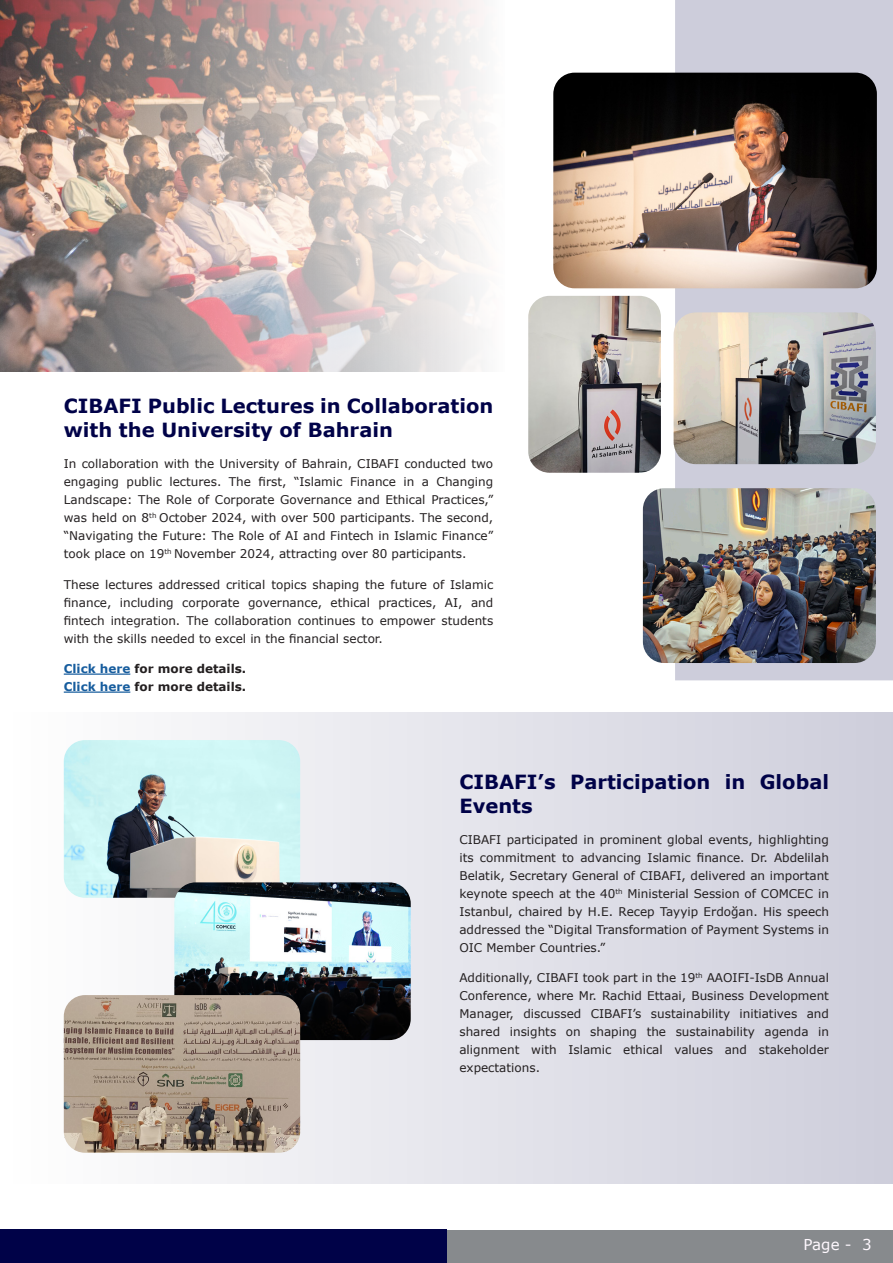
<style>
.page{position:relative;width:893px;height:1263px;background:#fff}
.page>*{position:absolute;margin:0;border:0;box-sizing:border-box;transform-origin:0 0}
.t1{font:700 19.5px/24px "Verdana";color:#000248}
.t2{font:15px "Verdana";color:#fff9ff}
.t3{font:12px/18px "Verdana";color:#231f20}
.t4{font:700 12px "Verdana";color:#231f20}
.t5{font:7.05px "Verdana";color:#231f20}
.s1{color:#175d9e}
</style>
<div class="page">
<div style="left:440px;top:1229px;width:453px;height:34px;background:#878a8d"></div>
<div style="left:0;top:1229px;width:446px;height:34px;background:#000248"></div>
<div style="left:0;top:712px;width:893px;height:471px;background:linear-gradient(to right,#fff,#cecedb)"></div>
<img style="left:0;top:0;width:483px;height:371px">
<hr style="left:64px;top:673px;width:66px;height:2px;background:#175d9e">
<hr style="left:64px;top:691px;width:66px;height:2px;background:#175d9e">
<div style="left:675px;top:0;width:218px;height:680px;background:#cdcddb"></div>
<img style="left:553px;top:73px;width:324px;height:215px">
<img style="left:674px;top:312px;width:202px;height:152px">
<img style="left:528px;top:296px;width:133px;height:177px">
<img style="left:643px;top:488px;width:233px;height:175px">
<img style="left:64px;top:740px;width:236px;height:158px">
<img style="left:174px;top:882px;width:237px;height:158px">
<img style="left:64px;top:995px;width:236px;height:158px">
<p class="t1" style="left:64px;top:393px;width:431px">CIBAFI Public Lectures in Collaboration with the University of Bahrain</p>
<p class="t3" style="left:64px;top:454px;width:431px;text-align:right">In collaboration with the University of Bahrain, CIBAFI conducted two<br>Changing</p>
<p class="t3" style="left:259px;top:472px;width:29px">first,</p>
<p class="t3" style="left:127px;top:472px;width:37px">public</p>
<p class="t3" style="left:169px;top:472px;width:53px">lectures.</p>
<p class="t3" style="left:229px;top:472px;width:24px">The</p>
<p class="t3" style="left:294px;top:472px;width:50px">“Islamic</p>
<p class="t3" style="left:64px;top:472px;width:57px">engaging</p>
<p class="t3" style="left:350px;top:472px;width:47px">Finance</p>
<p class="t3" style="left:404px;top:472px;width:12px">in</p>
<p class="t3" style="left:422px;top:472px;width:9px">a</p>
<p class="t3" style="left:198px;top:490px;width:13px">of</p>
<p class="t3" style="left:64px;top:490px;width:70px">Landscape:</p>
<p class="t3" style="left:138px;top:490px;width:24px">The</p>
<p class="t3" style="left:166px;top:490px;width:27px">Role</p>
<p class="t3" style="left:358px;top:490px;width:24px">and</p>
<p class="t3" style="left:215px;top:490px;width:61px">Corporate</p>
<p class="t3" style="left:280px;top:490px;width:73px">Governance</p>
<p class="t3" style="left:386px;top:490px;width:41px">Ethical</p>
<p class="t3" style="left:431px;top:490px;width:63px">Practices “,</p>
<p class="t5" style="left:149px;top:510px;width:9px">th</p>
<p class="t3" style="left:159px;top:508px;width:336px">October 2024, with over 500 participants. The second,</p>
<p class="t3" style="left:64px;top:508px;width:87px">was held on 8</p>
<p class="t3" style="left:64px;top:526px;width:431px">“Navigating the Future: The Role of AI and Fintech in Islamic Finance“</p>
<p class="t3" style="left:174px;top:544px;width:294px">November 2024, attracting over 80 participants.</p>
<p class="t5" style="left:164px;top:546px;width:9px">th</p>
<p class="t3" style="left:64px;top:544px;width:102px">took place on 19</p>
<p class="t3" style="left:391px;top:575px;width:38px">future</p>
<p class="t3" style="left:433px;top:575px;width:13px">of</p>
<p class="t3" style="left:64px;top:575px;width:37px">These</p>
<p class="t3" style="left:105px;top:575px;width:49px">lectures</p>
<p class="t3" style="left:159px;top:575px;width:63px">addressed</p>
<p class="t3" style="left:226px;top:575px;width:41px">critical</p>
<p class="t3" style="left:312px;top:575px;width:48px">shaping</p>
<p class="t3" style="left:365px;top:575px;width:21px">the</p>
<p class="t3" style="left:450px;top:575px;width:45px">Islamic</p>
<p class="t3" style="left:271px;top:575px;width:37px">topics</p>
<p class="t3" style="left:64px;top:593px;width:49px">finance,</p>
<p class="t3" style="left:120px;top:593px;width:55px">including</p>
<p class="t3" style="left:182px;top:593px;width:59px">corporate</p>
<p class="t3" style="left:248px;top:593px;width:76px">governance,</p>
<p class="t3" style="left:331px;top:593px;width:41px">ethical</p>
<p class="t3" style="left:379px;top:593px;width:59px">practices,</p>
<p class="t3" style="left:445px;top:593px;width:19px">AI,</p>
<p class="t3" style="left:471px;top:593px;width:24px">and</p>
<p class="t3" style="left:64px;top:611px;width:320px">fintech<br>with the skills needed to excel in the financial sector.</p>
<p class="t4" style="left:64px;top:660px;width:184px"><span class="s1">Click here</span> for more details.</p>
<p class="t4" style="left:64px;top:678px;width:184px"><span class="s1">Click here</span> for more details.</p>
<p class="t3" style="left:186px;top:611px;width:24px">The</p>
<p class="t3" style="left:215px;top:611px;width:79px">collaboration</p>
<p class="t3" style="left:441px;top:611px;width:53px">students</p>
<p class="t3" style="left:111px;top:611px;width:71px">integration.</p>
<p class="t3" style="left:298px;top:611px;width:59px">continues</p>
<p class="t3" style="left:362px;top:611px;width:14px">to</p>
<p class="t3" style="left:380px;top:611px;width:57px">empower</p>
<p class="t1" style="left:459px;top:769px;width:98px">CIBAFI s’<br>Events</p>
<p class="t1" style="left:570px;top:769px;width:142px">Participation</p>
<p class="t1" style="left:725px;top:769px;width:22px">in</p>
<p class="t1" style="left:760px;top:769px;width:71px">Global</p>
<p class="t3" style="left:507px;top:830px;width:73px">participated</p>
<p class="t3" style="left:667px;top:830px;width:38px">global</p>
<p class="t3" style="left:758px;top:830px;width:72px">highlighting</p>
<p class="t3" style="left:459px;top:830px;width:43px">CIBAFI</p>
<p class="t3" style="left:583px;top:830px;width:12px">in</p>
<p class="t3" style="left:600px;top:830px;width:63px">prominent</p>
<p class="t3" style="left:709px;top:830px;width:46px">events,</p>
<p class="t3" style="left:697px;top:848px;width:49px">finance.</p>
<p class="t3" style="left:580px;top:848px;width:62px">advancing</p>
<p class="t3" style="left:648px;top:848px;width:45px">Islamic</p>
<p class="t3" style="left:774px;top:848px;width:56px">Abdelilah</p>
<p class="t3" style="left:459px;top:848px;width:16px">its</p>
<p class="t3" style="left:459px;top:866px;width:371px">Belatik, Secretary General of CIBAFI, delivered an important</p>
<p class="t3" style="left:627px;top:884px;width:203px">Ministerial Session of COMCEC in</p>
<p class="t3" style="left:480px;top:848px;width:78px">commitment</p>
<p class="t3" style="left:751px;top:848px;width:19px">Dr.</p>
<p class="t3" style="left:562px;top:848px;width:14px">to</p>
<p class="t5" style="left:615px;top:886px;width:9px">th</p>
<p class="t3" style="left:459px;top:884px;width:157px">keynote speech at the 40</p>
<p class="t3" style="left:704px;top:902px;width:56px">Erdoğan.</p>
<p class="t3" style="left:459px;top:902px;width:371px">Istanbul,<br>addressed the “Digital Transformation of Payment Systems in<br>OIC Member Countries “.</p>
<p class="t3" style="left:707px;top:969px;width:124px">AAOIFI-IsDB Annual</p>
<p class="t3" style="left:518px;top:902px;width:46px">chaired</p>
<p class="t3" style="left:568px;top:902px;width:16px">by</p>
<p class="t3" style="left:787px;top:902px;width:43px">speech</p>
<p class="t3" style="left:660px;top:902px;width:40px">Tayyip</p>
<p class="t3" style="left:763px;top:902px;width:20px">His</p>
<p class="t3" style="left:588px;top:902px;width:27px">H E. .</p>
<p class="t3" style="left:619px;top:902px;width:38px">Recep</p>
<p class="t5" style="left:695px;top:971px;width:9px">th</p>
<p class="t3" style="left:459px;top:969px;width:238px">Additionally, CIBAFI took part in the 19</p>
<p class="t3" style="left:459px;top:987px;width:371px">Conference, where Mr. Rachid Ettaai, Business Development</p>
<p class="t3" style="left:807px;top:1005px;width:24px">and</p>
<p class="t3" style="left:523px;top:1005px;width:59px">discussed</p>
<p class="t3" style="left:591px;top:1005px;width:52px">CIBAFI s’</p>
<p class="t3" style="left:651px;top:1005px;width:81px">sustainability</p>
<p class="t3" style="left:739px;top:1005px;width:59px">initiatives</p>
<p class="t3" style="left:459px;top:1005px;width:56px">Manager,</p>
<p class="t3" style="left:459px;top:1023px;width:42px">shared</p>
<p class="t3" style="left:510px;top:1023px;width:48px">insights</p>
<p class="t3" style="left:566px;top:1023px;width:16px">on</p>
<p class="t3" style="left:590px;top:1023px;width:48px">shaping</p>
<p class="t3" style="left:647px;top:1023px;width:21px">the</p>
<p class="t3" style="left:676px;top:1023px;width:81px">sustainability</p>
<p class="t3" style="left:764px;top:1023px;width:46px">agenda</p>
<p class="t3" style="left:818px;top:1023px;width:12px">in</p>
<p class="t3" style="left:459px;top:1041px;width:82px">alignment expectations.</p>
<p class="t3" style="left:531px;top:1041px;width:27px">with</p>
<p class="t3" style="left:568px;top:1041px;width:45px">Islamic</p>
<p class="t3" style="left:623px;top:1041px;width:41px">ethical</p>
<p class="t3" style="left:675px;top:1041px;width:40px">values</p>
<p class="t3" style="left:725px;top:1041px;width:24px">and</p>
<p class="t3" style="left:759px;top:1041px;width:72px">stakeholder</p>
<p class="t2" style="left:804px;top:1234px;width:50px">Page -</p>
<p class="t2" style="left:862px;top:1234px;width:11px">3</p>
</div>
